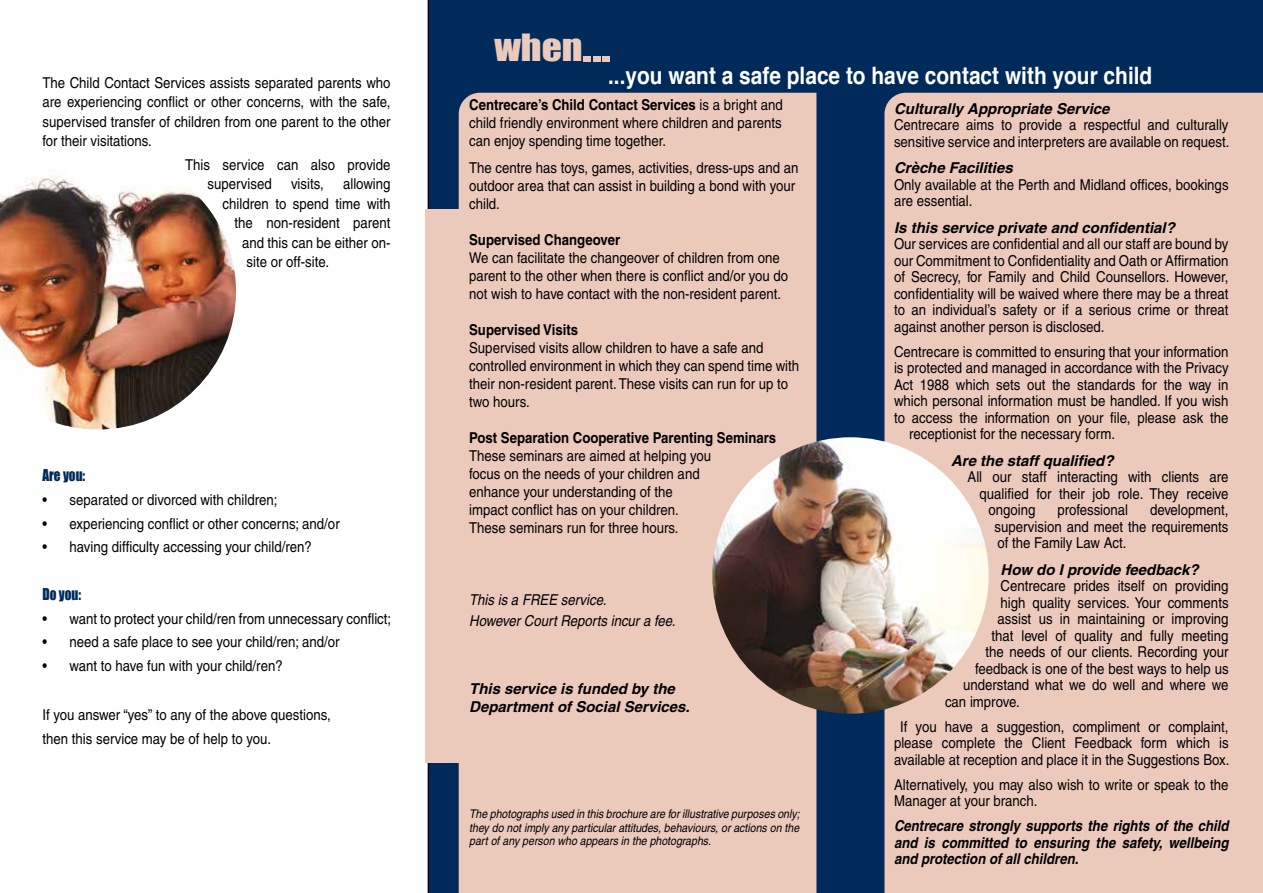
<style>
.page{position:relative;width:1263px;height:893px;background:#fff}
.page>*{position:absolute;margin:0;border:0;box-sizing:border-box;transform-origin:0 0}
.t1{font:34.5px "Impact";color:#ebcabc;scale:1.15 1}
.t2{font:700 24px "Helvetica";color:#fff;scale:.87 1}
.t3{font:15px/16.5px "Helvetica";color:#000;scale:.88 1}
.t4{font:italic 700 15px/18px "Helvetica";color:#000}
.t5{font:700 15px "Helvetica CE";color:#000;scale:.88 1}
.t6{font:italic 700 15px/16.5px "Helvetica";color:#000;text-align:justify;scale:.88 1}
.t7{font:italic 15px/20.7px "Helvetica";color:#000;scale:.88 1}
.t8{font:15px "Impact";color:#002a5a;scale:.88 1}
.t9{font:italic 12px/13.5px "Helvetica";color:#000;text-align:justify;scale:.88 1}
.s1{font-family:"Helvetica";font-weight:400}
</style>
<div class="page">
<div style="left:428px;top:0;width:835px;height:893px;background:#002a5a"></div>
<div style="left:425px;top:210px;width:36px;height:553px;background:#ebcabc"></div>
<div style="left:459px;top:93px;width:357px;height:800px;background:#ebcabc"></div>
<div style="left:884px;top:93px;width:379px;height:800px;background:#ebcabc"></div>
<img style="left:712px;top:437px;width:277px;height:277px;border-radius:138px">
<img style="left:0;top:176px;width:236px;height:253px">
<h1 class="t1" style="left:494px;top:21px;width:102px">when...</h1>
<p class="t3" style="left:43px;top:74px;width:397px">The Child Contact Services assists separated parents who</p>
<h2 class="t2" style="left:608px;top:61px;width:627px">...you want a safe place to have contact with your child</h2>
<p class="t3" style="left:43px;top:92px;width:397px;line-height:19.5px;text-align:justify">are experiencing conflict or other concerns, with the safe, supervised transfer of children from one parent to the other for their visitations.</p>
<p class="t3" style="left:208px;top:155px;width:209px;line-height:19.5px;text-indent:-23px">This service can also provide supervised</p>
<p class="t5" style="left:469px;top:96px;width:358px">Centrecare’s Child Contact Services <span class="s1">is a bright and</span></p>
<p class="t3" style="left:469px;top:114px;width:357px;line-height:18px">child friendly environment where children and parents can enjoy spending time together.</p>
<p class="t3" style="left:469px;top:159px;width:376px;line-height:18px">The centre has toys, games, activities, dress-ups and an outdoor area that can assist in building a bond with your child.</p>
<p class="t5" style="left:469px;top:231px;width:173px">Supervised Changeover</p>
<p class="t3" style="left:469px;top:249px;width:364px;line-height:18px">We can facilitate the changeover of children from one parent to the other when there is conflict and/or you do not wish to have contact with the non-resident parent.</p>
<p class="t5" style="left:469px;top:321px;width:126px">Supervised Visits</p>
<p class="t3" style="left:469px;top:339px;width:376px;line-height:18px">Supervised visits allow children to have a safe and controlled environment in which they can spend time with their non-resident parent. These visits can run for up to two hours.</p>
<p class="t5" style="left:469px;top:429px;width:350px">Post Separation Cooperative Parenting Seminars</p>
<p class="t3" style="left:469px;top:447px;width:276px;line-height:18px">These seminars are aimed at helping you focus on the needs of your children and enhance your understanding of the impact conflict has on your children.<br>These seminars run for three hours.</p>
<p class="t4" style="left:894px;top:99px;width:217px">Culturally Appropriate Service</p>
<p class="t3" style="left:894px;top:117px;width:383px">Centrecare aims to provide a respectful and culturally sensitive service and interpreters are available on request.</p>
<p class="t4" style="left:894px;top:159px;width:120px">Crèche Facilities</p>
<p class="t3" style="left:894px;top:176px;width:382px">Only available at the Perth and Midland offices, bookings are essential.</p>
<p class="t4" style="left:894px;top:218px;width:282px">Is this service private and confidential?</p>
<p class="t3" style="left:894px;top:236px;width:382px;text-align:justify">Our services are confidential and all our staff are bound by our Commitment to Confidentiality and Oath or Affirmation of Secrecy, for Family and Child Counsellors. However, confidentiality will be waived where there may be a threat to an individual’s safety or if a serious crime or threat against another person is disclosed.</p>
<p class="t3" style="left:894px;top:343px;width:382px">Centrecare is committed to ensuring that your information</p>
<p class="t3" style="left:894px;top:360px;width:382px">is protected and managed in accordance with the Privacy</p>
<p class="t3" style="left:894px;top:376px;width:382px">Act 1988 which sets out the standards for the way in</p>
<p class="t3" style="left:894px;top:393px;width:382px">which personal information must be handled. If you wish</p>
<p class="t3" style="left:894px;top:409px;width:382px">to access the information on your file, please ask the</p>
<p class="t3" style="left:909px;top:426px;width:236px">receptionist for the necessary form.</p>
<p class="t4" style="left:951px;top:451px;width:164px">Are the staff qualified?</p>
<p class="t3" style="left:967px;top:469px;width:298px">All our staff interacting with clients are</p>
<p class="t3" style="left:979px;top:485px;width:284px">qualified for their job role. They receive</p>
<p class="t3" style="left:988px;top:502px;width:55px">ongoing</p>
<p class="t3" style="left:1057px;top:502px;width:82px">professional</p>
<p class="t3" style="left:291px;top:176px;width:39px">visits,</p>
<p class="t3" style="left:343px;top:176px;width:55px">allowing</p>
<p class="t3" style="left:223px;top:195px;width:192px">children to spend time with</p>
<p class="t3" style="left:235px;top:215px;width:179px">the non-resident parent</p>
<p class="t3" style="left:242px;top:234px;width:170px">and this can be either on-</p>
<p class="t3" style="left:247px;top:254px;width:95px">site or off-site.</p>
<p class="t8" style="left:43px;top:464px;width:50px">Are you:</p>
<p class="t3" style="left:43px;top:491px;width:268px">• separated or divorced with children;</p>
<p class="t3" style="left:43px;top:515px;width:339px">• experiencing conflict or other concerns; and/or</p>
<p class="t3" style="left:43px;top:539px;width:308px">• having difficulty accessing your child/ren?</p>
<p class="t8" style="left:43px;top:582px;width:45px">Do you:</p>
<p class="t3" style="left:43px;top:610px;width:398px">• want to protect your child/ren from unnecessary conflict;</p>
<p class="t3" style="left:43px;top:634px;width:339px">• need a safe place to see your child/ren; and/or</p>
<p class="t3" style="left:43px;top:658px;width:274px">• want to have fun with your child/ren?</p>
<p class="t3" style="left:43px;top:703px;width:329px;line-height:23.7px">If you answer “yes” to any of the above questions, then this service may be of help to you.</p>
<p class="t3" style="left:994px;top:502px;width:267px;text-align:justify;text-indent:155px">development, supervision and meet the requirements of the Family Law Act.</p>
<p class="t4" style="left:1000px;top:560px;width:199px">How do I provide feedback?</p>
<p class="t3" style="left:1000px;top:578px;width:261px">Centrecare prides itself on providing</p>
<p class="t3" style="left:1000px;top:594px;width:261px">high quality services. Your comments</p>
<p class="t3" style="left:997px;top:611px;width:264px">assist us in maintaining or improving</p>
<p class="t3" style="left:991px;top:627px;width:271px">that level of quality and fully meeting</p>
<p class="t3" style="left:985px;top:644px;width:278px">the needs of our clients. Recording your</p>
<p class="t3" style="left:975px;top:660px;width:290px">feedback is one of the best ways to help us</p>
<p class="t3" style="left:963px;top:677px;width:303px">understand what we do well and where we</p>
<p class="t3" style="left:945px;top:693px;width:87px">can improve.</p>
<p class="t3" style="left:894px;top:718px;width:383px;text-align:center">If you have a suggestion, compliment or complaint, please complete the Client Feedback form which is available at reception and place it in the Suggestions Box.</p>
<p class="t3" style="left:894px;top:776px;width:382px">Alternatively, you may also wish to write or speak to the<br>Manager at your branch.</p>
<p class="t6" style="left:894px;top:818px;width:382px">Centrecare strongly supports the rights of the child and is committed to ensuring the safety, wellbeing and protection of all children.</p>
<p class="t7" style="left:469px;top:590px;width:236px">This is a FREE service.<br>However Court Reports incur a fee.</p>
<p class="t4" style="left:469px;top:679px;width:222px">This service is funded by the<br>Department of Social Services.</p>
<p class="t9" style="left:469px;top:807px;width:377px">The photographs used in this brochure are for illustrative purposes only; they do not imply any particular attitudes, behaviours, or actions on the part of any person who appears in the photographs.</p>
</div>
